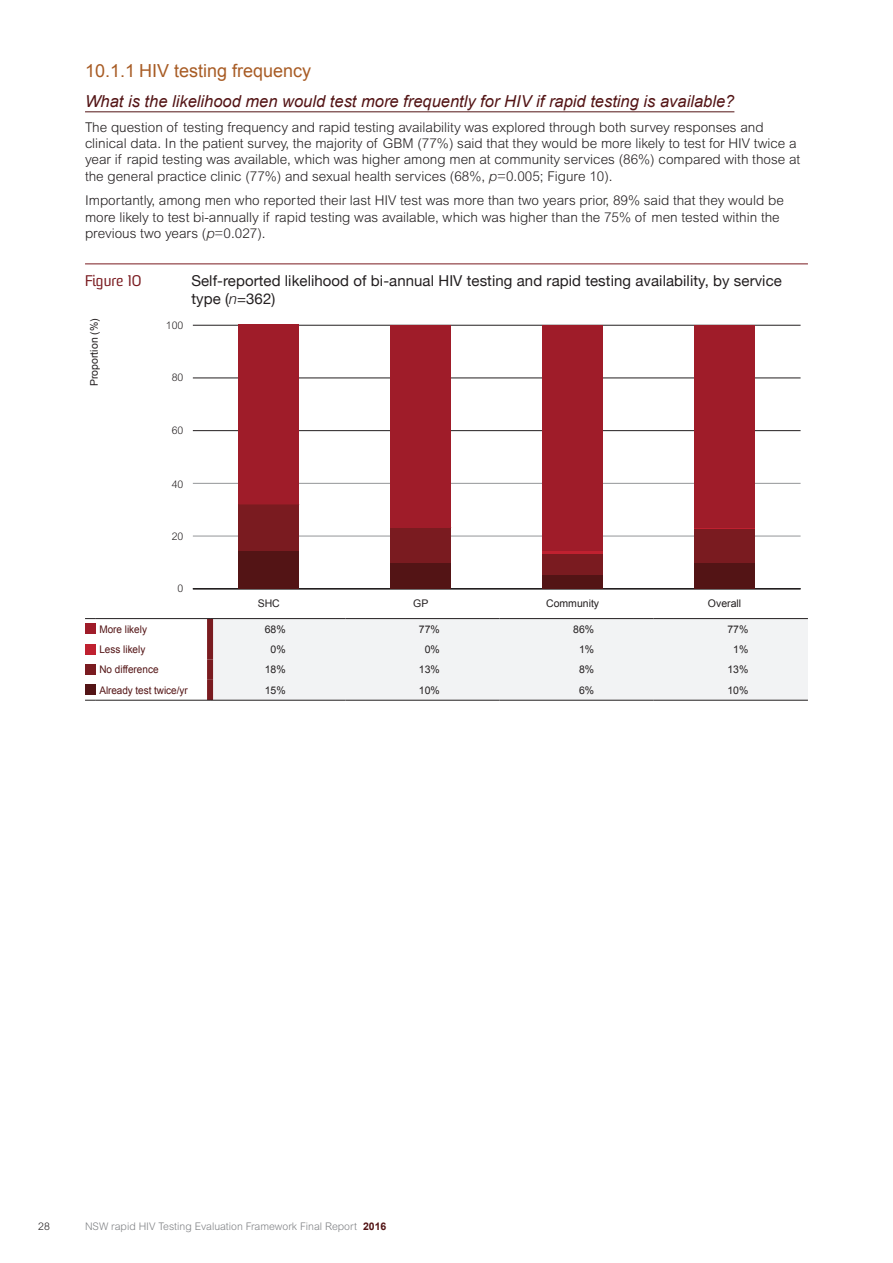
<style>
.page{position:relative;width:893px;height:1263px;background:#fff}
.page>*{position:absolute;margin:0;border:0;box-sizing:border-box;transform-origin:0 0}
.t1{font:18px "Arial";color:#a85c25}
.nswSTI_question_titl{font:italic 16.5px "Arial";color:#531415}
.t2{font:15px/18px "Helvetica Neue";letter-spacing:.005em;color:#231f20}
.t3{font:15px "Sommet";letter-spacing:.005em;color:#7a1b20}
.nswSTI_Body_copy{font:300 13.5px/16.2px "Arial MT Pro";color:#231f20}
.nswSTI_table_03_body{font:10.5px "Arial";color:#231f20}
.t4{font:300 10.5px "Arial MT Pro";color:#808285}
.nswSTI_table_03_col1{font:10.5px "Arial";color:#531415;scale:.95 1}
.t5{font:300 10.5px "Arial MT Pro";color:#231f20}
.s1{font-style:italic}
.s2{font-weight:300;font-style:italic}
.s3{font-family:"Arial";font-weight:700;color:#531415}
</style>
<div class="page">
<hr style="left:85px;top:111px;width:649px;height:1px;background:#531415">
<hr style="left:85px;top:263px;width:723px;height:1px;background:#7a1b20">
<hr style="left:193px;top:588px;width:608px;height:1px;background:#231f20">
<hr style="left:193px;top:536px;width:608px;height:1px;background:#939598">
<hr style="left:193px;top:483px;width:608px;height:1px;background:#939598">
<hr style="left:193px;top:430px;width:608px;height:1px;background:#231f20">
<hr style="left:193px;top:378px;width:608px;height:1px;background:#231f20">
<hr style="left:193px;top:325px;width:608px;height:1px;background:#231f20">
<div style="left:238px;top:550px;width:61px;height:39px;background:#531415"></div>
<div style="left:390px;top:562px;width:61px;height:27px;background:#531415"></div>
<div style="left:542px;top:574px;width:61px;height:15px;background:#531415"></div>
<div style="left:694px;top:563px;width:61px;height:26px;background:#531415"></div>
<div style="left:238px;top:504px;width:61px;height:46px;background:#7a1b20"></div>
<div style="left:390px;top:528px;width:61px;height:34px;background:#7a1b20"></div>
<div style="left:542px;top:554px;width:61px;height:20px;background:#7a1b20"></div>
<div style="left:694px;top:529px;width:61px;height:34px;background:#7a1b20"></div>
<svg style="left:542px;top:550px;width:61px;height:4px"></svg>
<hr style="left:694px;top:528px;width:61px;height:1px;background:#bf2130">
<div style="left:238px;top:324px;width:61px;height:180px;background:#9f1c29"></div>
<div style="left:390px;top:325px;width:61px;height:203px;background:#9f1c29"></div>
<div style="left:542px;top:325px;width:61px;height:225px;background:#9f1c29"></div>
<div style="left:694px;top:325px;width:61px;height:203px;background:#9f1c29"></div>
<div style="left:213px;top:619px;width:595px;height:81px;background:#f2f3f4"></div>
<div style="left:207px;top:680px;width:6px;height:20px;background:#7a1b20"></div>
<div style="left:207px;top:619px;width:6px;height:20px;background:#7a1b20"></div>
<div style="left:207px;top:639px;width:6px;height:20px;background:#7a1b20"></div>
<div style="left:207px;top:659px;width:6px;height:21px;background:#7a1b20"></div>
<hr style="left:95px;top:618px;width:115px;height:1px;background:#231f20">
<hr style="left:210px;top:618px;width:135px;height:1px;background:#231f20">
<hr style="left:345px;top:618px;width:154px;height:1px;background:#231f20">
<hr style="left:499px;top:618px;width:155px;height:1px;background:#231f20">
<hr style="left:654px;top:618px;width:154px;height:1px;background:#231f20">
<hr style="left:95px;top:700px;width:115px;height:1px;background:#231f20">
<hr style="left:210px;top:700px;width:135px;height:1px;background:#231f20">
<hr style="left:345px;top:700px;width:154px;height:1px;background:#231f20">
<hr style="left:499px;top:700px;width:155px;height:1px;background:#231f20">
<hr style="left:654px;top:700px;width:154px;height:1px;background:#231f20">
<div style="left:85px;top:624px;width:10px;height:10px;background:#9f1c29"></div>
<div style="left:85px;top:644px;width:10px;height:10px;background:#bf2130"></div>
<div style="left:85px;top:664px;width:10px;height:10px;background:#7a1b20"></div>
<div style="left:85px;top:685px;width:10px;height:10px;background:#531415"></div>
<p class="t1" style="left:85px;top:59px;width:228px">10.1.1 HIV testing frequency</p>
<p class="nswSTI_question_titl" style="left:85px;top:91px;width:651px">What is the likelihood men would test more frequently for HIV if rapid testing is available?</p>
<p class="nswSTI_Body_copy" style="left:85px;top:119px;width:717px">The question of testing frequency and rapid testing availability was explored through both survey responses and clinical data. In the patient survey, the majority of GBM (77%) said that they would be more likely to test for HIV twice a year if rapid testing was available, which was higher among men at community services (86%) compared with those at the general practice clinic (77%) and sexual health services (68%, <span class="s1">p</span>=0.005; Figure 10).</p>
<p class="nswSTI_Body_copy" style="left:85px;top:193px;width:700px">Importantly, among men who reported their last HIV test was more than two years prior, 89% said that they would be more likely to test bi‑annually if rapid testing was available, which was higher than the 75% of men tested within the previous two years (<span class="s1">p</span>=0.027).</p>
<p class="t3" style="left:85px;top:271px;width:58px">Figure 10</p>
<p class="t2" style="left:191px;top:272px;width:592px">Self‑reported likelihood of bi‑annual HIV testing and rapid testing availability, by service type (<span class="s2">n</span>=362)</p>
<p class="nswSTI_table_03_body" style="left:87px;top:386px;width:69px;rotate:-90deg">Proportion (%)</p>
<p class="t5" style="left:166px;top:318px;width:19px">100</p>
<p class="t5" style="left:172px;top:371px;width:13px">80</p>
<p class="t5" style="left:172px;top:424px;width:13px">60</p>
<p class="t5" style="left:172px;top:477px;width:13px">40</p>
<p class="t5" style="left:172px;top:530px;width:13px">20</p>
<p class="t5" style="left:178px;top:582px;width:7px">0</p>
<p class="nswSTI_table_03_body" style="left:258px;top:597px;width:24px">SHC</p>
<p class="nswSTI_table_03_body" style="left:413px;top:597px;width:17px">GP</p>
<p class="nswSTI_table_03_body" style="left:546px;top:597px;width:55px">Community</p>
<p class="nswSTI_table_03_body" style="left:708px;top:597px;width:35px">Overall</p>
<p class="nswSTI_table_03_col1" style="left:99px;top:622px;width:52px">More likely</p>
<p class="nswSTI_table_03_body" style="left:265px;top:622px;width:23px">68%</p>
<p class="nswSTI_table_03_body" style="left:419px;top:622px;width:23px">77%</p>
<p class="nswSTI_table_03_body" style="left:573px;top:622px;width:23px">86%</p>
<p class="nswSTI_table_03_body" style="left:727px;top:622px;width:23px">77%</p>
<p class="nswSTI_table_03_col1" style="left:99px;top:642px;width:50px">Less likely</p>
<p class="nswSTI_table_03_body" style="left:271px;top:642px;width:17px">0%</p>
<p class="nswSTI_table_03_body" style="left:425px;top:642px;width:17px">0%</p>
<p class="nswSTI_table_03_body" style="left:579px;top:642px;width:17px">1%</p>
<p class="nswSTI_table_03_body" style="left:733px;top:642px;width:17px">1%</p>
<p class="nswSTI_table_03_col1" style="left:99px;top:663px;width:64px">No difference</p>
<p class="nswSTI_table_03_body" style="left:265px;top:663px;width:23px">18%</p>
<p class="nswSTI_table_03_body" style="left:419px;top:663px;width:23px">13%</p>
<p class="nswSTI_table_03_body" style="left:579px;top:663px;width:17px">8%</p>
<p class="nswSTI_table_03_body" style="left:727px;top:663px;width:23px">13%</p>
<p class="nswSTI_table_03_col1" style="left:99px;top:683px;width:94px">Already test twice/yr</p>
<p class="nswSTI_table_03_body" style="left:265px;top:683px;width:23px">15%</p>
<p class="nswSTI_table_03_body" style="left:419px;top:683px;width:23px">10%</p>
<p class="nswSTI_table_03_body" style="left:579px;top:683px;width:17px">6%</p>
<p class="nswSTI_table_03_body" style="left:727px;top:683px;width:23px">10%</p>
<p class="t5" style="left:38px;top:1219px;width:13px">28</p>
<p class="t4" style="left:85px;top:1219px;width:303px">NSW rapid HIV Testing Evaluation Framework Final Report <span class="s3">2016</span></p>
</div>
